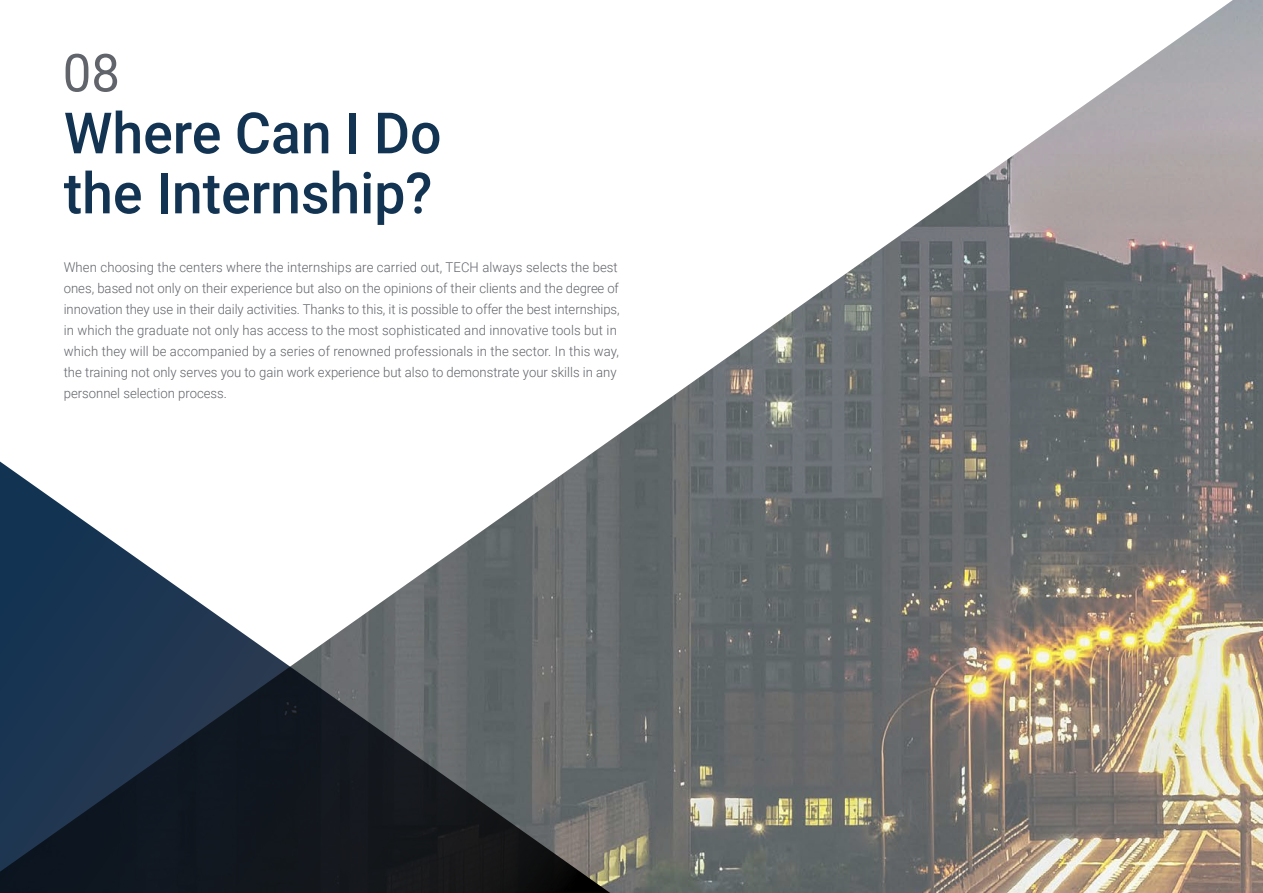
<style>
.page{position:relative;width:1263px;height:893px;background:#fff}
.page>*{position:absolute;margin:0;border:0;box-sizing:border-box;transform-origin:0 0}
.t1{font:500 57px/60px "Roboto";color:#123352}
.t2{font:52.5px "Roboto";color:#61646a}
.t3{font:300 13.5px/21px "Roboto";color:#61646a}
</style>
<div class="page">
<img style="left:602px;top:0;width:661px;height:893px">
<svg style="left:0;top:446px;width:640px;height:447px"></svg>
<h2 class="t2" style="left:63px;top:36px;width:59px">08</h2>
<h1 class="t1" style="left:64px;top:101px;width:379px">Where Can I Do the Internship?</h1>
<p class="t3" style="left:64px;top:256px;width:557px">When choosing the centers where the internships are carried out, TECH always selects the best ones, based not only on their experience but also on the opinions of their clients and the degree of innovation they use in their daily activities. Thanks to this, it is possible to offer the best internships, in which the graduate not only has access to the most sophisticated and innovative tools but in which they will be accompanied by a series of renowned professionals in the sector. In this way, the training not only serves you to gain work experience but also to demonstrate your skills in any personnel selection process.</p>
</div>
